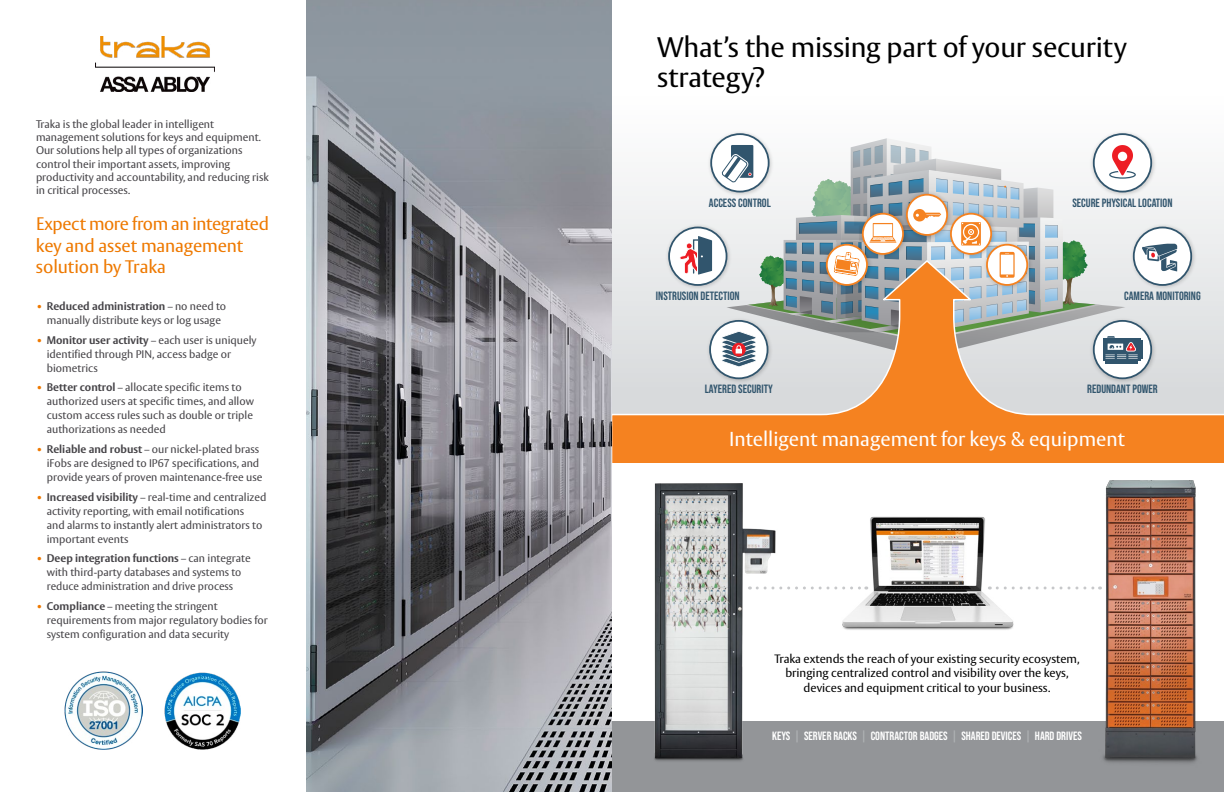
<style>
.page{position:relative;width:1224px;height:792px;background:#fff}
.page>*{position:absolute;margin:0;border:0;box-sizing:border-box;transform-origin:0 0}
.t1{font:28px/30px "ASSA Vesta";letter-spacing:-.01em;color:#000}
.t2{font:20px "ASSA Vesta";color:#fff}
.t3{font:18px/21.6px "ASSA Vesta";letter-spacing:-.01em;color:#ee7900}
.t4{font:12px/14.4px "ASSA Vesta";color:#000;text-align:center}
.t5{font:12px "Bebas Neue";color:#31556d}
.t6{font:12px "Bebas Neue";color:#fff}
.t7{font:11px/14px "ASSA Vesta";color:#454347}
.s1{font-weight:700;color:#ee7900}
.s2{font-weight:700}
.s3{color:#b1b4b6}
</style>
<div class="page">
<img style="left:306px;top:0;width:306px;height:792px">
<img style="left:95px;top:36px;width:120px;height:55px">
<img style="left:65px;top:672px;width:78px;height:78px">
<img style="left:165px;top:672px;width:75px;height:77px">
<div style="left:612px;top:182px;width:612px;height:77px;background:#f0f1f2"></div>
<svg style="left:612px;top:259px;width:612px;height:204px;background:#e9b181"></svg>
<div style="left:612px;top:720px;width:612px;height:72px;background:#939598"></div>
<img style="left:1088px;top:367px;width:70px;height:18px">
<div style="left:1094px;top:321px;width:57px;height:57px;background:#fff;border-radius:50%"></div>
<img style="left:705px;top:132px;width:54px;height:67px">
<svg style="left:711px;top:134px;width:58px;height:58px"></svg>
<div style="left:710px;top:133px;width:60px;height:59px;border:2px solid #31556d;border-radius:50%"></div>
<img style="left:663px;top:222px;width:57px;height:70px">
<div style="left:669px;top:228px;width:58px;height:57px;background:#fff;border-radius:50%"></div>
<div style="left:668px;top:227px;width:59px;height:59px;border:2px solid #31556d;border-radius:50%"></div>
<svg style="left:680px;top:236px;width:32px;height:39px"></svg>
<img style="left:704px;top:315px;width:70px;height:70px">
<div style="left:710px;top:321px;width:58px;height:57px;background:#fff;border-radius:50%"></div>
<div style="left:709px;top:320px;width:59px;height:59px;border:2px solid #31556d;border-radius:50%"></div>
<img style="left:1104px;top:132px;width:38px;height:6px">
<img style="left:1177px;top:222px;width:21px;height:70px">
<svg style="left:1134px;top:228px;width:57px;height:57px"></svg>
<img style="left:835px;top:516px;width:187px;height:114px">
<img style="left:650px;top:483px;width:127px;height:278px">
<img style="left:1099px;top:481px;width:102px;height:282px">
<svg style="left:997px;top:586px;width:104px;height:3px"></svg>
<svg style="left:757px;top:586px;width:110px;height:3px"></svg>
<svg style="left:720px;top:138px;width:457px;height:229px"></svg>
<p class="t7" style="left:36px;top:118px;width:234px;line-height:13.2px">Traka is the global leader in intelligent management solutions for keys and equipment.<br>Our solutions help all types of organizations control their important assets, improving productivity and accountability, and reducing risk in critical processes.</p>
<h3 class="t3" style="left:36px;top:214px;width:235px">Expect more from an integrated key and asset management solution by Traka</h3>
<p class="t7" style="left:36px;top:300px;width:192px;text-align:center"><span class="s1">•</span> <span class="s2">Reduced administration</span> – no need to manually distribute keys or log usage</p>
<p class="t7" style="left:47px;top:333px;width:211px;text-indent:-11px"><span class="s1">•</span> <span class="s2">Monitor user activity</span> – each user is uniquely identified through PIN, access badge or biometrics</p>
<p class="t7" style="left:47px;top:381px;width:209px;text-indent:-11px"><span class="s1">•</span> <span class="s2">Better control</span> – allocate specific items to authorized users at specific times, and allow custom access rules such as double or triple authorizations as needed</p>
<p class="t7" style="left:47px;top:443px;width:217px;text-indent:-11px"><span class="s1">•</span> <span class="s2">Reliable and robust</span> – our nickel-plated brass iFobs are designed to IP67 specifications, and provide years of proven maintenance-free use</p>
<p class="t7" style="left:47px;top:490px;width:221px;text-indent:-11px"><span class="s1">•</span> <span class="s2">Increased visibility</span> – real-time and centralized activity reporting, with email notifications<br>and alarms to instantly alert administrators to important events</p>
<p class="t7" style="left:47px;top:552px;width:205px;text-indent:-11px"><span class="s1">•</span> <span class="s2">Deep integration functions</span> – can integrate with third-party databases and systems to reduce administration and drive process</p>
<p class="t7" style="left:47px;top:600px;width:223px;text-indent:-11px"><span class="s1">•</span> <span class="s2">Compliance</span> – meeting the stringent requirements from major regulatory bodies for system configuration and data security</p>
<h1 class="t1" style="left:657px;top:34px;width:471px">What’s the missing part of your security strategy?</h1>
<p class="t5" style="left:709px;top:196px;width:63px">ACCESS CONTROL</p>
<p class="t5" style="left:1072px;top:196px;width:102px">SECURE PHYSICAL LOCATION</p>
<p class="t5" style="left:656px;top:289px;width:85px">INSTRUSION DETECTION</p>
<p class="t5" style="left:1124px;top:289px;width:78px">CAMERA MONITORING</p>
<p class="t5" style="left:705px;top:382px;width:70px">LAYERED SECURITY</p>
<p class="t5" style="left:1087px;top:382px;width:72px">REDUNDANT POWER</p>
<h2 class="t2" style="left:729px;top:427px;width:397px">Intelligent management for keys &amp; equipment</h2>
<p class="t4" style="left:774px;top:652px;width:307px">Traka extends the reach of your existing security ecosystem, bringing centralized control and visibility over the keys, devices and equipment critical to your business.</p>
<p class="t6" style="left:772px;top:729px;width:311px">KEYS <span class="s3">|</span> SERVER RACKS <span class="s3">|</span> CONTRACTOR BADGES <span class="s3">|</span> SHARED DEVICES <span class="s3">|</span> HARD DRIVES</p>
</div>
